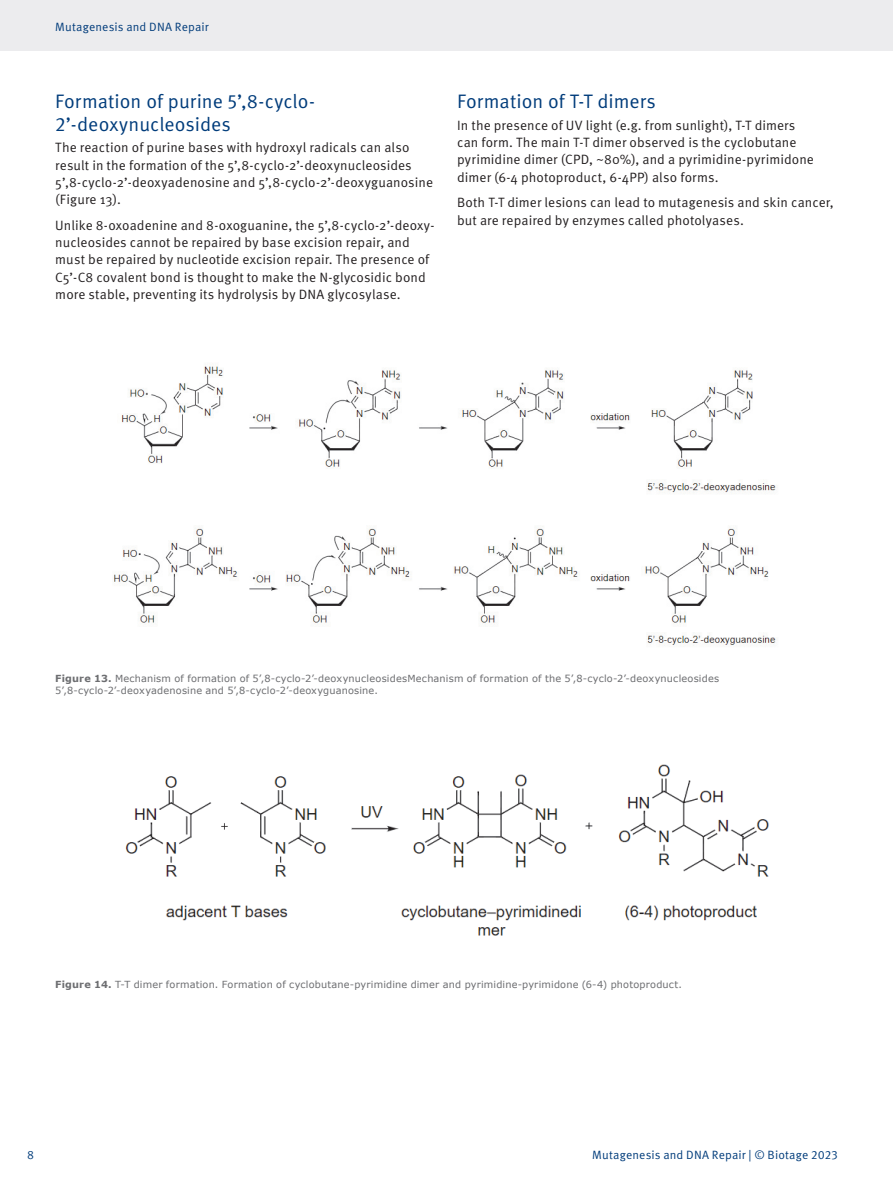
<style>
.page{position:relative;width:893px;height:1187px;background:#fff}
.page>*{position:absolute;margin:0;border:0;box-sizing:border-box;transform-origin:0 0}
.t1{font:19.5px/22.5px "Meta OT Norm";color:#013c7b}
.t2{font:13.5px/17.2px "Meta OT Norm";letter-spacing:.005em;color:#231f20}
.t3{font:12px "Meta OT Norm";letter-spacing:.015em;color:#013c7b}
.t4{font:9.75px/12px "Verdana";letter-spacing:.02em;color:#6c6d70}
.s1{font-weight:700}
</style>
<div class="page">
<div style="left:0;top:0;width:893px;height:51px;background:#ececee"></div>
<img style="left:114px;top:366px;width:662px;height:280px">
<img style="left:125px;top:764px;width:644px;height:172px">
<p class="t3" style="left:55px;top:20px;width:155px">Mutagenesis and DNA Repair</p>
<h1 class="t1" style="left:55px;top:91px;width:261px">Formation of purine 5’,8-cyclo-<br>2’-deoxynucleosides</h1>
<p class="t2" style="left:55px;top:139px;width:379px">The reaction of purine bases with hydroxyl radicals can also result in the formation of the 5’,8-cyclo-2’-deoxynucleosides 5’,8-cyclo-2’-deoxyadenosine and 5’,8-cyclo-2’-deoxyguanosine (Figure 13).</p>
<p class="t2" style="left:55px;top:217px;width:381px">Unlike 8-oxoadenine and 8-oxoguanine, the 5’,8-cyclo-2’-deoxy&shy;nucleosides cannot be repaired by base excision repair, and must be repaired by nucleotide excision repair. The presence of C5’-C8 covalent bond is thought to make the N-glycosidic bond more stable, preventing its hydrolysis by DNA glycosylase.</p>
<h1 class="t1" style="left:457px;top:91px;width:200px">Formation of T-T dimers</h1>
<p class="t2" style="left:457px;top:117px;width:358px">In the presence of UV light (e.g. from sunlight), T-T dimers can form. The main T-T dimer observed is the cyclobutane pyrimidine dimer (CPD, ~80%), and a pyrimidine-pyrimidone dimer (6-4 photoproduct, 6-4PP) also forms.</p>
<p class="t2" style="left:457px;top:194px;width:378px">Both T-T dimer lesions can lead to mutagenesis and skin cancer, but are repaired by enzymes called photolyases.</p>
<p class="t4" style="left:55px;top:672px;width:665px"><span class="s1">Figure 13.</span> Mechanism of formation of 5’,8-cyclo-2’-deoxynucleosidesMechanism of formation of the 5’,8-cyclo-2’-deoxynucleosides<br>5’,8-cyclo-2’-deoxyadenosine and 5’,8-cyclo-2’-deoxyguanosine.</p>
<p class="t4" style="left:55px;top:978px;width:628px"><span class="s1">Figure 14.</span> T-T dimer formation. Formation of cyclobutane-pyrimidine dimer and pyrimidine-pyrimidone (6-4) photoproduct.</p>
<p class="t3" style="left:27px;top:1148px;width:8px">8</p>
<p class="t3" style="left:592px;top:1148px;width:247px">Mutagenesis and DNA Repair | © Biotage 2023</p>
</div>
